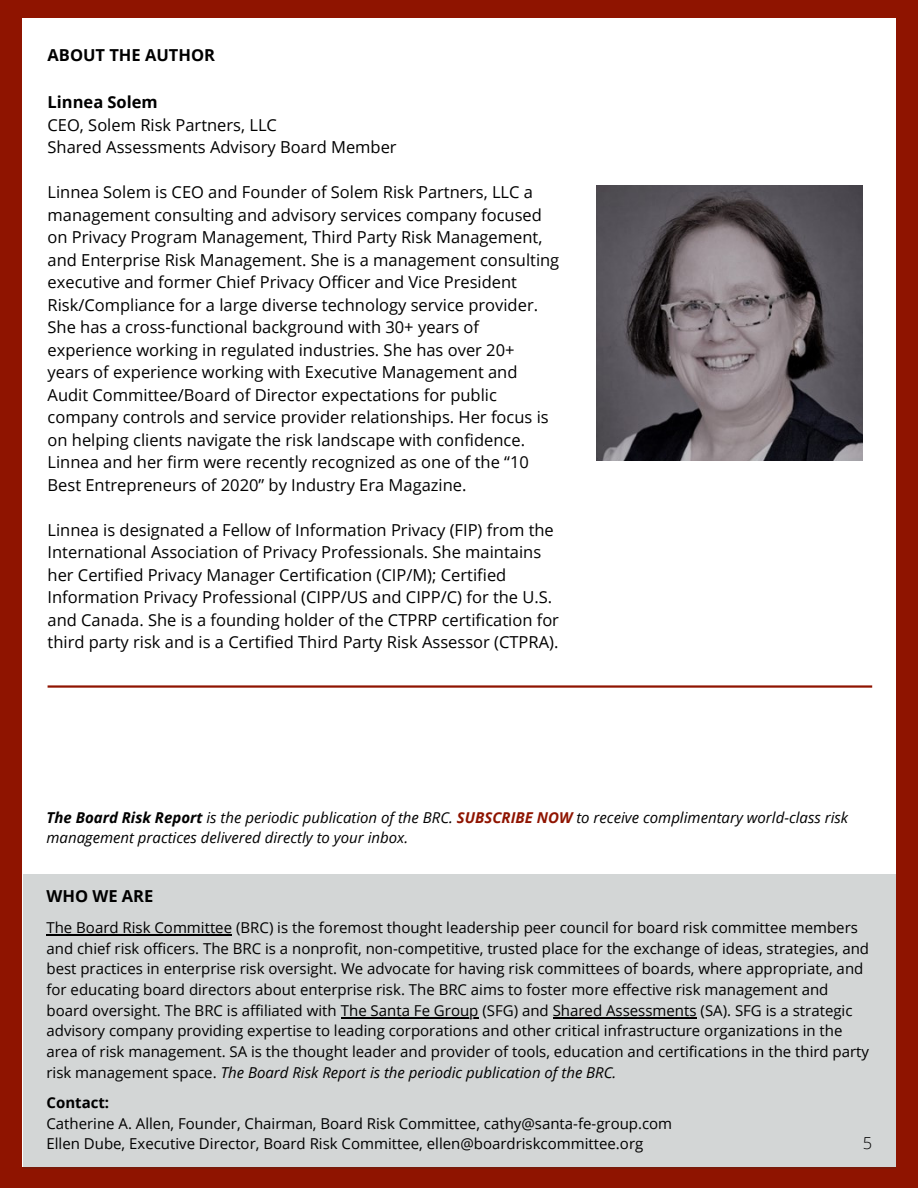
<style>
.page{position:relative;width:918px;height:1188px;background:#8f1400}
.page>*{position:absolute;margin:0;border:0;box-sizing:border-box;transform-origin:0 0}
.t1{font:16.5px/22.5px "Open Sans";color:#000}
.t2{font:700 16.5px "Open Sans";color:#000}
.t3{font:300 16.5px "Open Sans";color:#000}
.t4{font:15px/20.5px "Open Sans";color:#000}
.t5{font:italic 15px/20.2px "Open Sans";color:#000}
.t6{font:700 15px "Open Sans";color:#000}
.s1{font-weight:700}
.s2{font-weight:700;color:#8f1400}
.s3{font-style:italic}
</style>
<div class="page">
<div style="left:23px;top:18px;width:873px;height:1149px;background:#fff"></div>
<div style="left:23px;top:874px;width:873px;height:295px;background:#d3d6d6"></div>
<hr style="left:48px;top:685px;width:824px;height:3px;background:#8f1400">
<img style="left:597px;top:186px;width:265px;height:274px">
<hr style="left:46px;top:934px;width:186px;height:2px;background:#000">
<hr style="left:341px;top:1017px;width:138px;height:1px;background:#000">
<hr style="left:553px;top:1017px;width:144px;height:1px;background:#000">
<p class="t2" style="left:48px;top:44px;width:169px">ABOUT THE AUTHOR</p>
<p class="t2" style="left:48px;top:91px;width:112px">Linnea Solem</p>
<p class="t1" style="left:48px;top:113px;width:351px">CEO, Solem Risk Partners, LLC<br>Shared Assessments Advisory Board Member</p>
<p class="t1" style="left:48px;top:180px;width:513px">Linnea Solem is CEO and Founder of Solem Risk Partners, LLC a management consulting and advisory services company focused on Privacy Program Management, Third Party Risk Management, and Enterprise Risk Management. She is a management consulting executive and former Chief Privacy Officer and Vice President Risk/Compliance for a large diverse technology service provider.<br>She has a cross-functional background with 30+ years of experience working in regulated industries. She has over 20+ years of experience working with Executive Management and Audit Committee/Board of Director expectations for public company controls and service provider relationships. Her focus is on helping clients navigate the risk landscape with confidence.<br>Linnea and her firm were recently recognized as one of the “10<br>Best Entrepreneurs of 2020” by Industry Era Magazine.</p>
<p class="t1" style="left:48px;top:518px;width:513px">Linnea is designated a Fellow of Information Privacy (FIP) from the International Association of Privacy Professionals. She maintains her Certified Privacy Manager Certification (CIP/M); Certified Information Privacy Professional (CIPP/US and CIPP/C) for the U.S. and Canada. She is a founding holder of the CTPRP certification for third party risk and is a Certified Third Party Risk Assessor (CTPRA).</p>
<p class="t5" style="left:46px;top:807px;width:803px"><span class="s1">The Board Risk Report</span> is the periodic publication of the BRC. <span class="s2">SUBSCRIBE NOW</span> to receive complimentary world-class risk management practices delivered directly to your inbox.</p>
<p class="t2" style="left:46px;top:884px;width:108px">WHO WE ARE</p>
<p class="t4" style="left:46px;top:917px;width:824px">The Board Risk Committee (BRC) is the foremost thought leadership peer council for board risk committee members and chief risk officers. The BRC is a nonprofit, non-competitive, trusted place for the exchange of ideas, strategies, and best practices in enterprise risk oversight. We advocate for having risk committees of boards, where appropriate, and for educating board directors about enterprise risk. The BRC aims to foster more effective risk management and board oversight. The BRC is affiliated with The Santa Fe Group (SFG) and Shared Assessments (SA). SFG is a strategic advisory company providing expertise to leading corporations and other critical infrastructure organizations in the area of risk management. SA is the thought leader and provider of tools, education and certifications in the third party risk management space. <span class="s3">The Board Risk Report is the periodic publication of the BRC.</span></p>
<p class="t6" style="left:46px;top:1092px;width:64px">Contact:</p>
<p class="t4" style="left:46px;top:1113px;width:627px">Catherine A. Allen, Founder, Chairman, Board Risk Committee, cathy@santa-fe-group.com<br>Ellen Dube, Executive Director, Board Risk Committee, ellen@boardriskcommittee.org</p>
<p class="t3" style="left:863px;top:1132px;width:11px">5</p>
</div>
